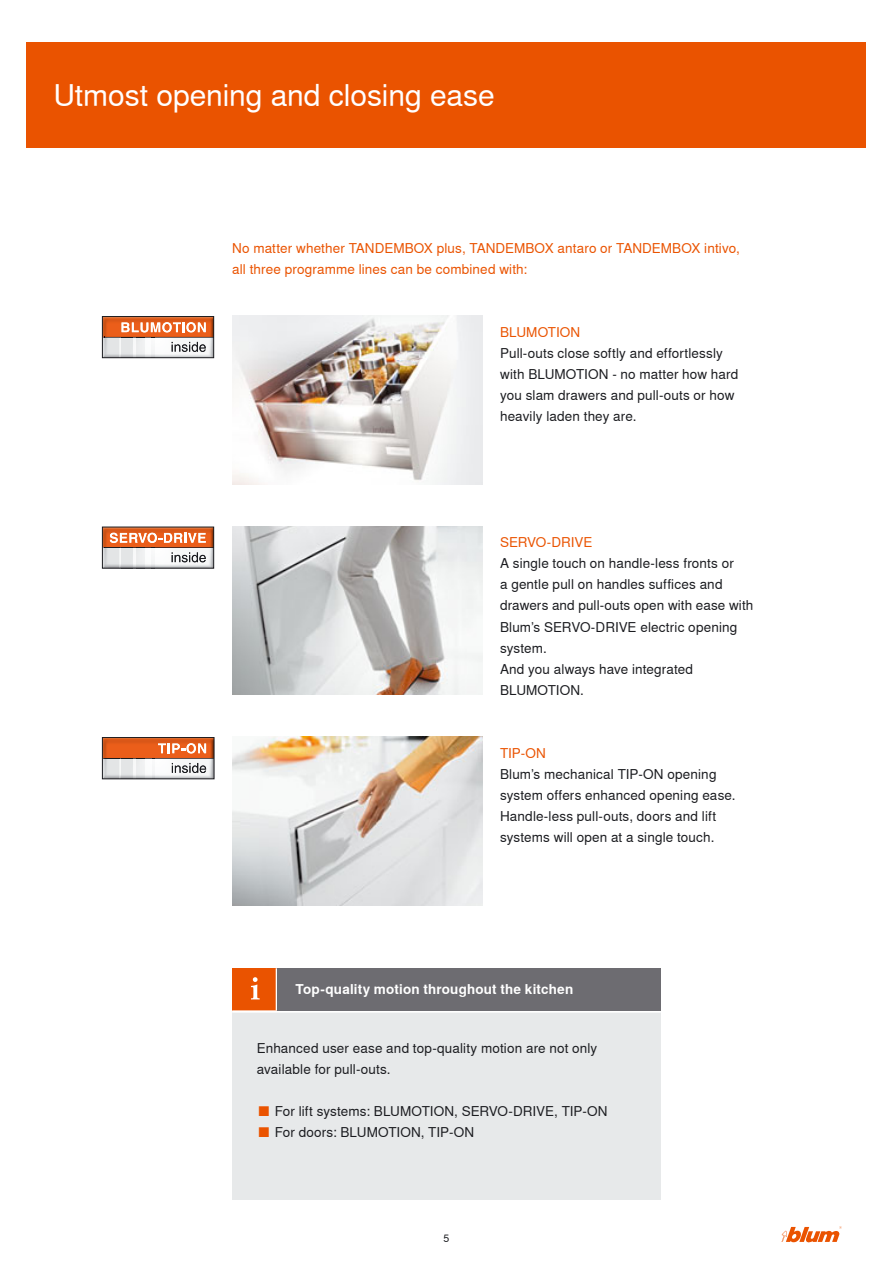
<style>
.page{position:relative;width:893px;height:1263px;background:#fff}
.page>*{position:absolute;margin:0;border:0;box-sizing:border-box;transform-origin:0 0}
.t1{font:30px "Nimbus Sans Global";color:#fff}
.t2{font:13.5px/21px "Nimbus Sans Global";letter-spacing:.01em;color:#1b1c20}
.t3{font:13.5px/21px "Nimbus Sans Global";letter-spacing:.01em;color:#ea5300}
.t4{font:700 13.5px "Nimbus Sans Global";letter-spacing:.01em;color:#fff}
.t5{font:10.5px "Nimbus Sans Global";color:#1b1c20}
.s1{font-size:17.25px;color:#ea5300}
</style>
<div class="page">
<div style="left:232px;top:1010px;width:429px;height:190px;background:#e7e9ea"></div>
<div style="left:232px;top:968px;width:429px;height:42px;background:#ea5300"></div>
<svg style="left:782px;top:1226px;width:60px;height:16px"></svg>
<img style="left:232px;top:526px;width:250px;height:169px">
<img style="left:232px;top:316px;width:250px;height:168px">
<img style="left:232px;top:737px;width:250px;height:168px">
<svg style="left:102px;top:316px;width:113px;height:43px"></svg>
<div style="left:102px;top:316px;width:112px;height:42px;border:1px solid #1b1c20"></div>
<svg style="left:102px;top:737px;width:113px;height:43px"></svg>
<div style="left:102px;top:737px;width:112px;height:42px;border:1px solid #1b1c20"></div>
<svg style="left:251px;top:977px;width:9px;height:22px"></svg>
<svg style="left:102px;top:526px;width:113px;height:43px"></svg>
<div style="left:27px;top:42px;width:839px;height:105px;background:#ea5300"></div>
<hr style="left:232px;top:1010px;width:429px;height:3px;background:#fff">
<hr style="left:276px;top:968px;width:2px;height:42px;background:#fff">
<div style="left:278px;top:968px;width:383px;height:42px;background:#6d6c71"></div>
<h1 class="t1" style="left:54px;top:76px;width:443px">Utmost opening and closing ease</h1>
<p class="t3" style="left:232px;top:237px;width:509px">No matter whether TANDEMBOX plus, TANDEMBOX antaro or TANDEMBOX intivo, all three programme lines can be combined with:</p>
<p class="t3" style="left:500px;top:321px;width:82px">BLUMOTION</p>
<p class="t2" style="left:500px;top:342px;width:240px">Pull-outs close softly and effortlessly with BLUMOTION - no matter how hard you slam drawers and pull-outs or how heavily laden they are.</p>
<p class="t3" style="left:500px;top:532px;width:94px">SERVO-DRIVE</p>
<p class="t2" style="left:500px;top:553px;width:255px">A single touch on handle-less fronts or<br>a gentle pull on handles suffices and drawers and pull-outs open with ease with<br>Blum’s SERVO-DRIVE electric opening system.<br>And you always have integrated<br>BLUMOTION.</p>
<p class="t3" style="left:500px;top:742px;width:47px">TIP-ON</p>
<p class="t2" style="left:500px;top:763px;width:237px">Blum’s mechanical TIP-ON opening system offers enhanced opening ease.<br>Handle-less pull-outs, doors and lift systems will open at a single touch.</p>
<p class="t4" style="left:296px;top:981px;width:279px">Top-quality motion throughout the kitchen</p>
<p class="t2" style="left:257px;top:1037px;width:342px">Enhanced user ease and top-quality motion are not only available for pull-outs.</p>
<p class="t2" style="left:257px;top:1100px;width:352px"><span class="s1">■</span> For lift systems: BLUMOTION, SERVO-DRIVE, TIP-ON</p>
<p class="t2" style="left:257px;top:1121px;width:219px"><span class="s1">■</span> For doors: BLUMOTION, TIP-ON</p>
<p class="t5" style="left:444px;top:1232px;width:7px">5</p>
</div>
